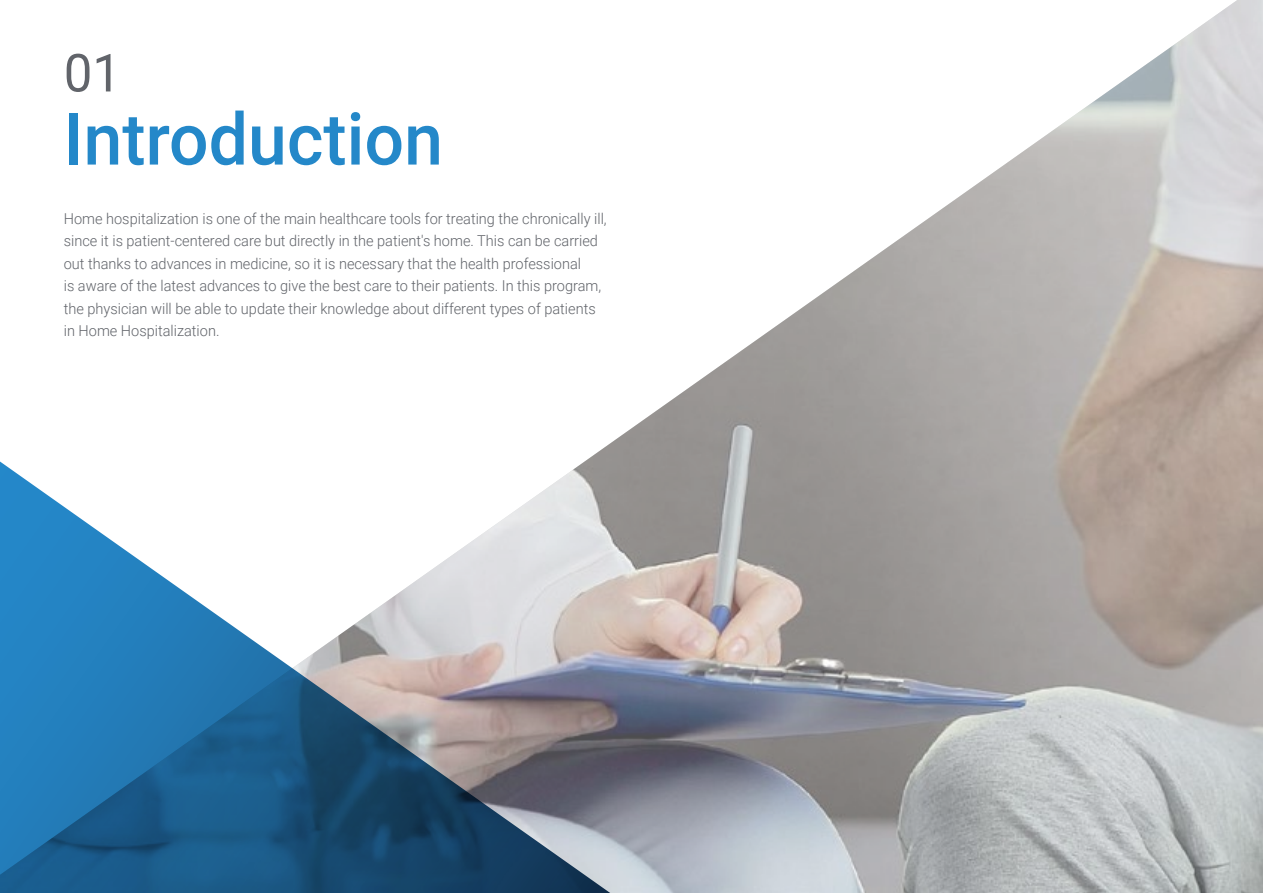
<style>
.page{position:relative;width:1263px;height:893px;background:#fff}
.page>*{position:absolute;margin:0;border:0;box-sizing:border-box;transform-origin:0 0}
.t1{font:500 72px "Roboto";color:#2488c9}
.t2{font:52.5px "Roboto";color:#61646a}
.t3{font:300 15px/22.5px "Roboto";color:#61646a}
</style>
<div class="page">
<img style="left:607px;top:0;width:656px;height:893px">
<svg style="left:0;top:446px;width:640px;height:447px"></svg>
<h2 class="t2" style="left:64px;top:36px;width:59px">01</h2>
<h1 class="t1" style="left:64px;top:89px;width:381px">Introduction</h1>
<p class="t3" style="left:64px;top:207px;width:544px">Home hospitalization is one of the main healthcare tools for treating the chronically ill, since it is patient-centered care but directly in the patient's home. This can be carried out thanks to advances in medicine, so it is necessary that the health professional<br>is aware of the latest advances to give the best care to their patients. In this program, the physician will be able to update their knowledge about different types of patients in Home Hospitalization.</p>
</div>
